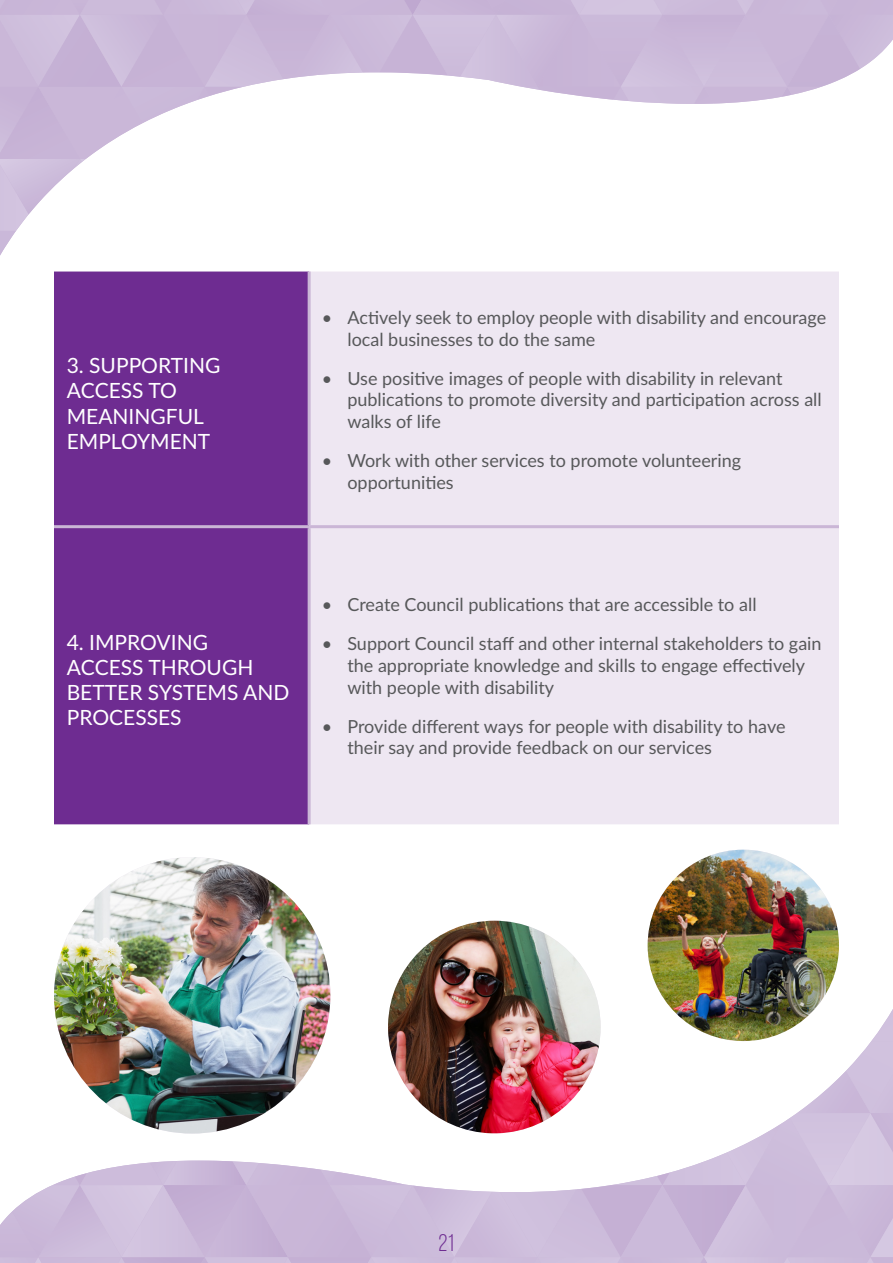
<style>
.page{position:relative;width:893px;height:1263px;background:#fff}
.page>*{position:absolute;margin:0;border:0;box-sizing:border-box;transform-origin:0 0}
.t1{font:24px "Bebas Neue";color:#6e2c91}
.t2{font:21px/25.2px "Lato";color:#fff}
.t3{font:18px/21.6px "Lato";color:#57585a}
</style>
<div class="page">
<svg style="left:0;top:0;width:893px;height:255px"></svg>
<svg style="left:0;top:1009px;width:893px;height:254px"></svg>
<div style="left:54px;top:272px;width:254px;height:552px;background:#6e2c91"></div>
<div style="left:311px;top:272px;width:528px;height:552px;background:#eee7f2"></div>
<hr style="left:308px;top:272px;width:3px;height:253px;background:#cab6d6">
<hr style="left:54px;top:525px;width:255px;height:3px;background:#cab6d6">
<hr style="left:309px;top:525px;width:530px;height:3px;background:#cab6d6">
<hr style="left:308px;top:528px;width:3px;height:296px;background:#cab6d6">
<img style="left:54px;top:857px;width:276px;height:276px;border-radius:138px">
<img style="left:648px;top:850px;width:191px;height:191px;border-radius:96px">
<img style="left:388px;top:921px;width:213px;height:212px;border-radius:105px">
<p class="t2" style="left:67px;top:352px;width:155px">3. SUPPORTING<br>ACCESS TO<br>MEANINGFUL<br>EMPLOYMENT</p>
<p class="t3" style="left:347px;top:306px;width:480px;text-indent:-26px">• Actively seek to employ people with disability and encourage local businesses to do the same</p>
<p class="t3" style="left:347px;top:367px;width:476px;text-indent:-26px">• Use positive images of people with disability in relevant publications to promote diversity and participation across all walks of life</p>
<p class="t3" style="left:347px;top:449px;width:395px;text-indent:-26px">• Work with other services to promote volunteering opportunities</p>
<p class="t2" style="left:67px;top:628px;width:224px">4. IMPROVING<br>ACCESS THROUGH<br>BETTER SYSTEMS AND<br>PROCESSES</p>
<p class="t3" style="left:322px;top:593px;width:436px">• Create Council publications that are accessible to all</p>
<p class="t3" style="left:347px;top:632px;width:476px;text-indent:-26px">• Support Council staff and other internal stakeholders to gain the appropriate knowledge and skills to engage effectively with people with disability</p>
<p class="t3" style="left:347px;top:714px;width:440px;text-indent:-26px">• Provide different ways for people with disability to have their say and provide feedback on our services</p>
<h1 class="t1" style="left:439px;top:1229px;width:17px">21</h1>
</div>
